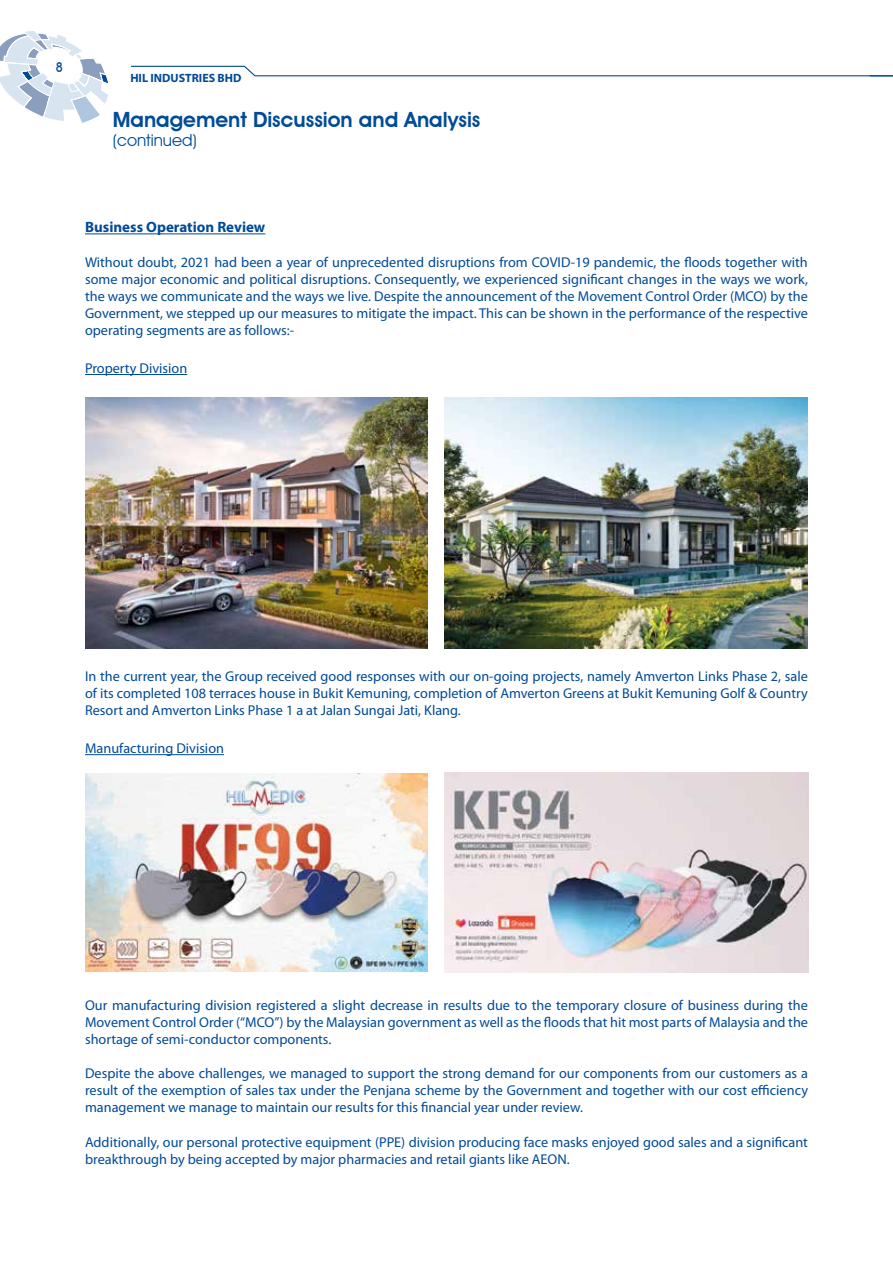
<style>
.page{position:relative;width:893px;height:1263px;background:#fff}
.page>*{position:absolute;margin:0;border:0;box-sizing:border-box;transform-origin:0 0}
.t1{font:600 21px "Avant Garde IT Cby BT";color:#004a98}
.t2{font:16.5px "Avant Garde IT Cby BT";color:#004a98}
.t3{font:700 15px "Myriad Pro";color:#004a98}
.t4{font:14.25px/17.1px "Myriad Pro";color:#004a98;text-align:justify}
.t5{font:500 13.5px "Avant Garde IT Cby BT";color:#004a98}
.t6{font:700 12px "Myriad Pro";color:#004a98}
</style>
<div class="page">
<svg style="left:131px;top:65px;width:762px;height:12px"></svg>
<svg style="left:0;top:31px;width:109px;height:92px"></svg>
<hr style="left:85px;top:233px;width:180px;height:1px;background:#004a98">
<hr style="left:85px;top:374px;width:102px;height:1px;background:#004a98">
<hr style="left:85px;top:754px;width:139px;height:1px;background:#004a98">
<img style="left:85px;top:398px;width:342px;height:250px">
<img style="left:444px;top:397px;width:364px;height:251px">
<img style="left:85px;top:773px;width:342px;height:199px">
<img style="left:444px;top:773px;width:364px;height:200px">
<p class="t5" style="left:56px;top:59px;width:9px">8</p>
<p class="t6" style="left:130px;top:71px;width:113px">HIL INDUSTRIES BHD</p>
<h1 class="t1" style="left:113px;top:106px;width:369px">Management Discussion and Analysis</h1>
<p class="t2" style="left:113px;top:130px;width:86px">(continued)</p>
<p class="t3" style="left:85px;top:219px;width:182px">Business Operation Review</p>
<p class="t4" style="left:85px;top:254px;width:724px">Without doubt, 2021 had been a year of unprecedented disruptions from COVID-19 pandemic, the floods together with some major economic and political disruptions. Consequently, we experienced significant changes in the ways we work, the ways we communicate and the ways we live. Despite the announcement of the Movement Control Order (MCO) by the Government, we stepped up our measures to mitigate the impact. This can be shown in the performance of the respective operating segments are as follows:-</p>
<p class="t4" style="left:85px;top:360px;width:104px">Property Division</p>
<p class="t4" style="left:85px;top:668px;width:724px">In the current year, the Group received good responses with our on-going projects, namely Amverton Links Phase 2, sale of its completed 108 terraces house in Bukit Kemuning, completion of Amverton Greens at Bukit Kemuning Golf &amp; Country Resort and Amverton Links Phase 1 a at Jalan Sungai Jati, Klang.</p>
<p class="t4" style="left:85px;top:740px;width:141px">Manufacturing Division</p>
<p class="t4" style="left:85px;top:997px;width:724px">Our manufacturing division registered a slight decrease in results due to the temporary closure of business during the Movement Control Order (“MCO”) by the Malaysian government as well as the floods that hit most parts of Malaysia and the shortage of semi-conductor components.</p>
<p class="t4" style="left:85px;top:1065px;width:724px">Despite the above challenges, we managed to support the strong demand for our components from our customers as a result of the exemption of sales tax under the Penjana scheme by the Government and together with our cost efficiency management we manage to maintain our results for this financial year under review.</p>
<p class="t4" style="left:85px;top:1133px;width:724px">Additionally, our personal protective equipment (PPE) division producing face masks enjoyed good sales and a significant breakthrough by being accepted by major pharmacies and retail giants like AEON.</p>
</div>
